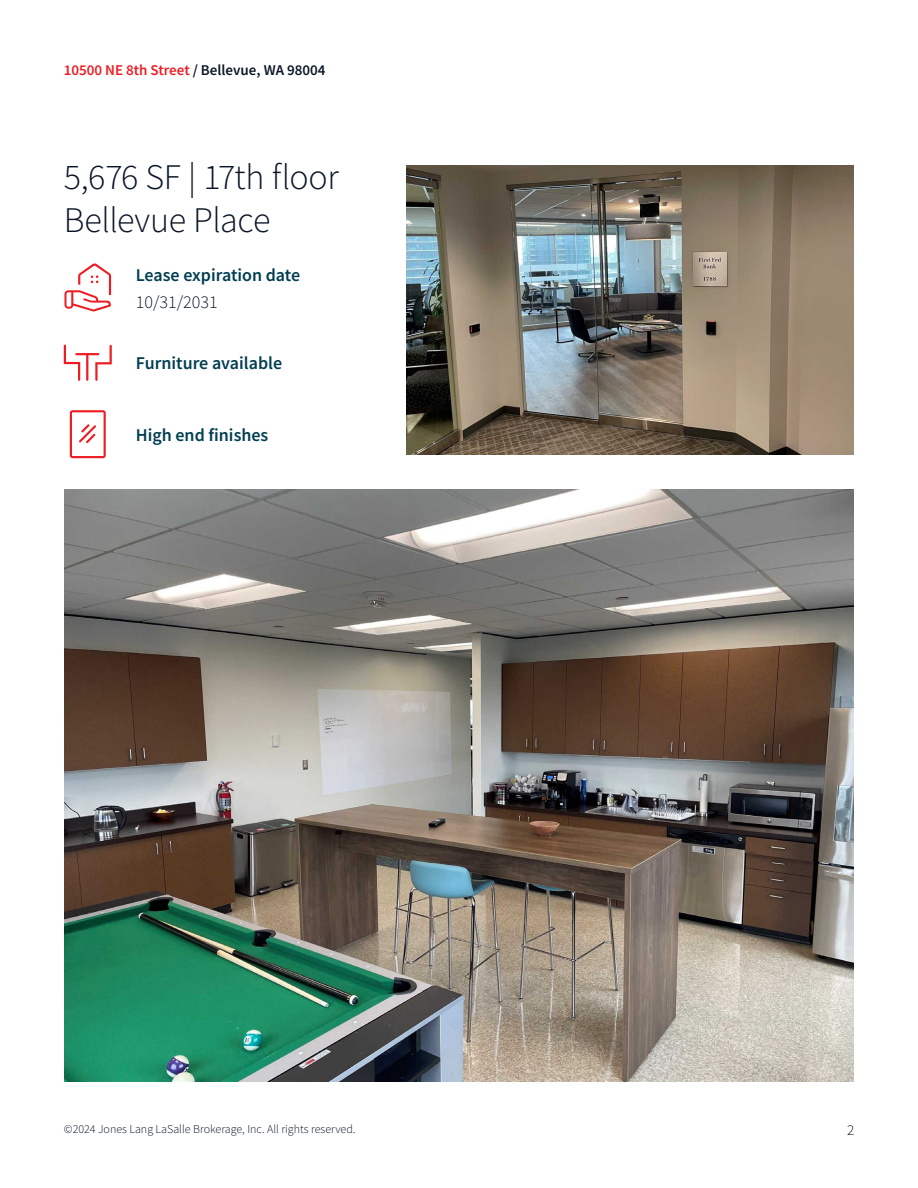
<style>
.page{position:relative;width:918px;height:1188px;background:#fff}
.page>*{position:absolute;margin:0;border:0;box-sizing:border-box;transform-origin:0 0}
.Section_heading_-_24pt{font:300 36px "Source Sans Pro";letter-spacing:-.015em;color:#091526}
.X-head{font:600 18px "Source Sans Pro";color:#013e51}
.Bullets_-_unordered__Level_1{font:300 18px "Source Sans Pro";color:#091526}
.t1{font:600 15px "Source Sans Pro";color:#091526}
.t2{font:300 15px "Source Sans Pro";color:#091526}
.t3{font:300 12px "Source Sans Pro";color:#091526}
.s1{color:#ee1d23}
</style>
<div class="page">
<img style="left:406px;top:166px;width:448px;height:288px">
<img style="left:64px;top:490px;width:790px;height:592px">
<svg style="left:64px;top:263px;width:47px;height:49px"></svg>
<svg style="left:64px;top:345px;width:48px;height:36px"></svg>
<svg style="left:70px;top:410px;width:36px;height:48px"></svg>
<p class="t1" style="left:64px;top:60px;width:263px"><span class="s1">10500 NE 8th Street</span> / Bellevue, WA 98004</p>
<p class="Section_heading_-_24pt" style="left:64px;top:155px;width:277px">5,676 SF | 17th floor</p>
<p class="Section_heading_-_24pt" style="left:64px;top:198px;width:208px">Bellevue Place</p>
<p class="X-head" style="left:136px;top:263px;width:166px">Lease expiration date</p>
<p class="Bullets_-_unordered__Level_1" style="left:136px;top:291px;width:83px">10/31/2031</p>
<p class="X-head" style="left:136px;top:352px;width:148px">Furniture available</p>
<p class="X-head" style="left:136px;top:423px;width:134px">High end finishes</p>
<p class="t3" style="left:64px;top:1122px;width:293px">©2024 Jones Lang LaSalle Brokerage, Inc. All rights reserved.</p>
<p class="t2" style="left:847px;top:1121px;width:9px">2</p>
</div>
